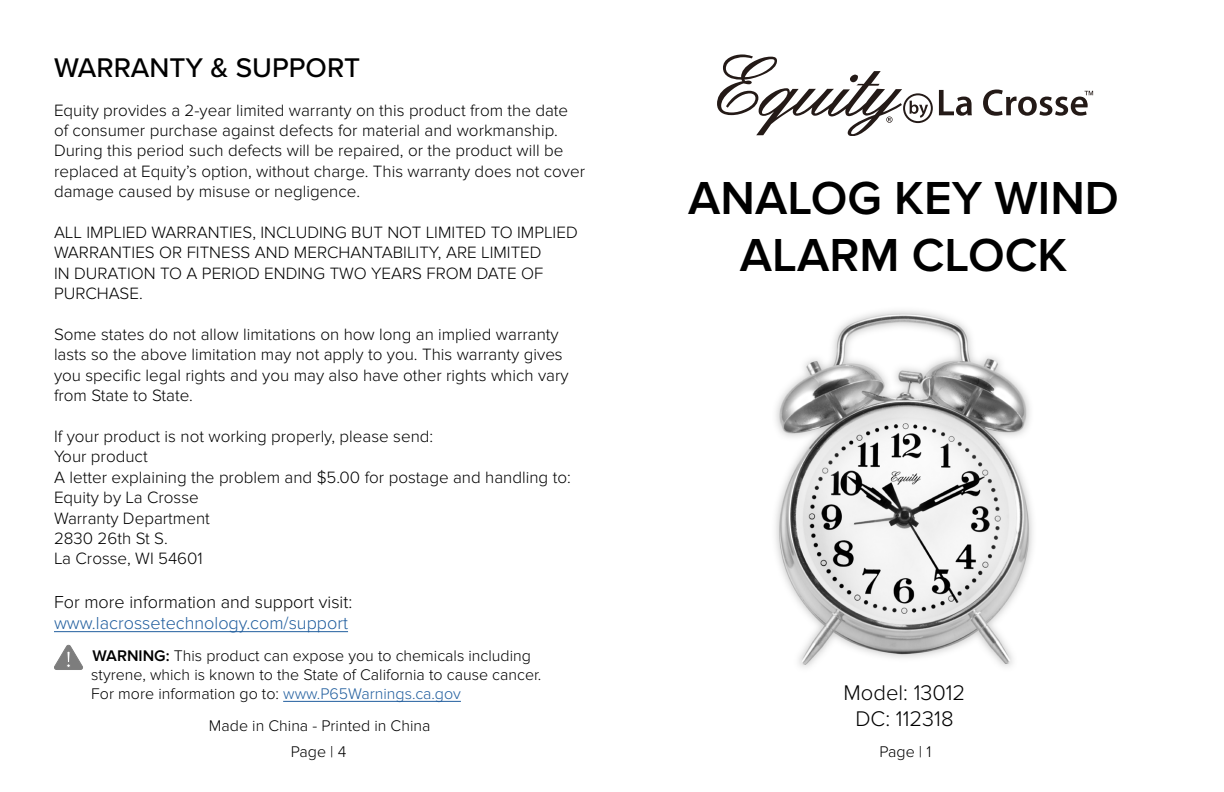
<style>
.page{position:relative;width:1224px;height:792px;background:#fff}
.page>*{position:absolute;margin:0;border:0;box-sizing:border-box;transform-origin:0 0}
.t1{font:600 48px/57.6px "Proxima Nova";color:#000;text-align:center}
.t2{font:500 28px "Proxima Nova";color:#000}
.t3{font:300 22px/26.4px "Proxima Nova";color:#000;text-align:center}
.t4{font:300 18px "Proxima Nova";color:#000}
.t5{font:300 18px "Proxima Nova";color:#215e9e}
.t6{font:300 17px/20.4px "Proxima Nova";color:#000}
.t7{font:300 16px/19.2px "Proxima Nova";color:#000}
.s1{font-weight:600}
.s2{color:#215e9e}
</style>
<div class="page">
<hr style="left:54px;top:631px;width:294px;height:1px;background:#215e9e">
<svg style="left:939px;top:90px;width:33px;height:26px"></svg>
<svg style="left:983px;top:90px;width:110px;height:26px"></svg>
<svg style="left:717px;top:54px;width:216px;height:82px"></svg>
<hr style="left:283px;top:701px;width:178px;height:1px;background:#215e9e">
<svg style="left:54px;top:644px;width:29px;height:26px"></svg>
<img style="left:775px;top:310px;width:258px;height:358px">
<h2 class="t2" style="left:54px;top:46px;width:308px">WARRANTY &amp; SUPPORT</h2>
<p class="t6" style="left:54px;top:100px;width:533px">Equity provides a 2-year limited warranty on this product from the date of consumer purchase against defects for material and workmanship.<br>During this period such defects will be repaired, or the product will be replaced at Equity’s option, without charge. This warranty does not cover damage caused by misuse or negligence.</p>
<p class="t6" style="left:54px;top:222px;width:525px">ALL IMPLIED WARRANTIES, INCLUDING BUT NOT LIMITED TO IMPLIED WARRANTIES OR FITNESS AND MERCHANTABILITY, ARE LIMITED<br>IN DURATION TO A PERIOD ENDING TWO YEARS FROM DATE OF PURCHASE.</p>
<p class="t6" style="left:54px;top:324px;width:516px">Some states do not allow limitations on how long an implied warranty lasts so the above limitation may not apply to you. This warranty gives you specific legal rights and you may also have other rights which vary from State to State.</p>
<p class="t6" style="left:54px;top:426px;width:518px">If your product is not working properly, please send:<br>Your product<br>A letter explaining the problem and $5.00 for postage and handling to:<br>Equity by La Crosse<br>Warranty Department<br>2830 26th St S.<br>La Crosse, WI 54601</p>
<p class="t4" style="left:54px;top:591px;width:300px">For more information and support visit:</p>
<p class="t5" style="left:54px;top:613px;width:296px">www.lacrossetechnology.com/support</p>
<p class="t7" style="left:91px;top:646px;width:452px"><span class="s1">WARNING:</span> This product can expose you to chemicals including styrene, which is known to the State of California to cause cancer.<br>For more information go to: <span class="s2">www.P65Warnings.ca.gov</span></p>
<p class="t7" style="left:209px;top:716px;width:223px">Made in China - Printed in China</p>
<p class="t7" style="left:291px;top:742px;width:57px">Page | 4</p>
<h1 class="t1" style="left:688px;top:170px;width:432px">ANALOG KEY WIND<br>ALARM CLOCK</h1>
<p class="t3" style="left:844px;top:680px;width:123px">Model: 13012<br>DC: 112318</p>
<p class="t7" style="left:879px;top:742px;width:53px">Page | 1</p>
</div>
